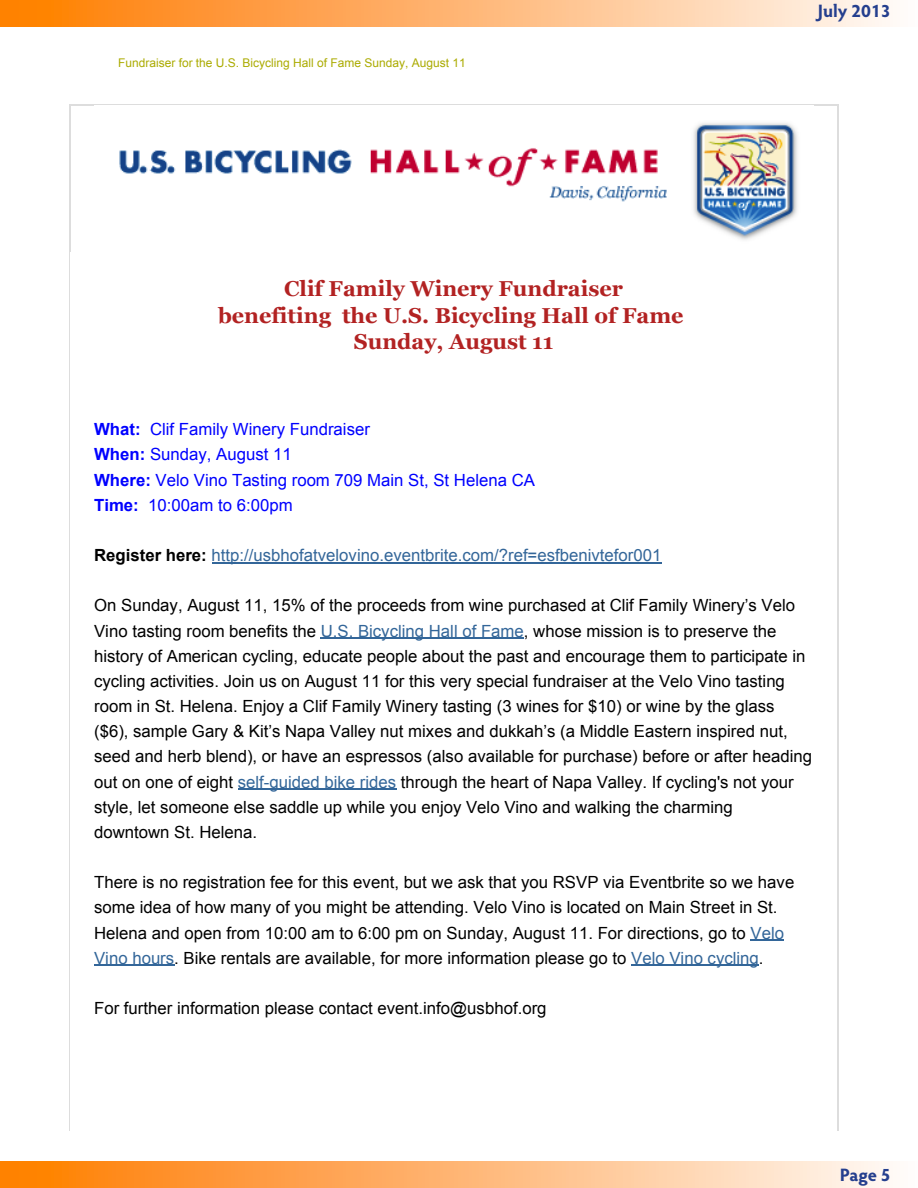
<style>
.page{position:relative;width:918px;height:1188px;background:#fff}
.page>*{position:absolute;margin:0;border:0;box-sizing:border-box;transform-origin:0 0}
.t1{font:700 21.6px/26.4px "Georgia";color:#b22222;text-align:center}
.t2{font:700 18px "Hypatia Sans Pro";color:#253f8e}
.t3{font:16.8px/25.2px "Arial";color:#000}
.t4{font:16.8px/25.2px "Arial";color:#00f}
.t5{font:16.8px "Arial";color:#369}
.t6{font:12px "Arial";color:#abab00}
.s1{font-weight:700}
.s2{font-weight:700;color:#000}
.s3{color:#369}
</style>
<div class="page">
<hr style="left:69px;top:105px;width:769px;height:1px;background:#ddd">
<hr style="left:69px;top:105px;width:1px;height:1026px;background:#ddd">
<hr style="left:837px;top:105px;width:1px;height:1026px;background:#ddd">
<img style="left:119px;top:123px;width:679px;height:117px">
<hr style="left:212px;top:562px;width:450px;height:1px;background:#369">
<hr style="left:321px;top:638px;width:203px;height:1px;background:#369">
<hr style="left:238px;top:789px;width:158px;height:1px;background:#369">
<hr style="left:751px;top:940px;width:33px;height:1px;background:#369">
<hr style="left:94px;top:965px;width:80px;height:1px;background:#369">
<hr style="left:631px;top:965px;width:128px;height:1px;background:#369">
<div style="left:0;top:0;width:918px;height:27px;background:linear-gradient(to right,#ff7900,#fff8f6)"></div>
<div style="left:0;top:1161px;width:918px;height:27px;background:linear-gradient(to right,#ff7900,#fff8f6)"></div>
<p class="t6" style="left:118px;top:55px;width:349px">Fundraiser for the U.S. Bicycling Hall of Fame Sunday, August 11</p>
<p class="t1" style="left:218px;top:274px;width:467px">Clif Family Winery Fundraiser<br>benefiting the U.S. Bicycling Hall of Fame<br>Sunday, August 11</p>
<p class="t2" style="left:818px;top:-2px;width:74px">July 2013</p>
<p class="t4" style="left:94px;top:417px;width:442px"><span class="s1">What:</span> Clif Family Winery Fundraiser<br><span class="s1">When:</span> Sunday, August 11<br><span class="s1">Where:</span> Velo Vino Tasting room 709 Main St, St Helena CA <span class="s1">Time:</span> 10:00am to 6:00pm</p>
<p class="t5" style="left:94px;top:544px;width:569px"><span class="s2">Register here:</span> http://usbhofatvelovino.eventbrite.com/?ref=esfbenivtefor001</p>
<p class="t3" style="left:94px;top:593px;width:719px">On Sunday, August 11, 15% of the proceeds from wine purchased at Clif Family Winery’s Velo Vino tasting room benefits the <span class="s3">U.S. Bicycling Hall of Fame</span>, whose mission is to preserve the history of American cycling, educate people about the past and encourage them to participate in cycling activities. Join us on August 11 for this very special fundraiser at the Velo Vino tasting room in St. Helena. Enjoy a Clif Family Winery tasting (3 wines for $10) or wine by the glass ($6), sample Gary &amp; Kit’s Napa Valley nut mixes and dukkah’s (a Middle Eastern inspired nut, seed and herb blend), or have an espressos (also available for purchase) before or after heading out on one of eight <span class="s3">self-guided bike rides</span> through the heart of Napa Valley. If cycling's not your style, let someone else saddle up while you enjoy Velo Vino and walking the charming downtown St. Helena.</p>
<p class="t3" style="left:94px;top:870px;width:702px">There is no registration fee for this event, but we ask that you RSVP via Eventbrite so we have some idea of how many of you might be attending. Velo Vino is located on Main Street in St.<br>Helena and open from 10:00 am to 6:00 pm on Sunday, August 11. For directions, go to <span class="s3">Velo Vino hours</span>. Bike rentals are available, for more information please go to <span class="s3">Velo Vino cycling</span>.</p>
<p class="t3" style="left:94px;top:996px;width:454px">For further information please contact event.info@usbhof.org</p>
<p class="t2" style="left:840px;top:1162px;width:52px">Page 5</p>
</div>
